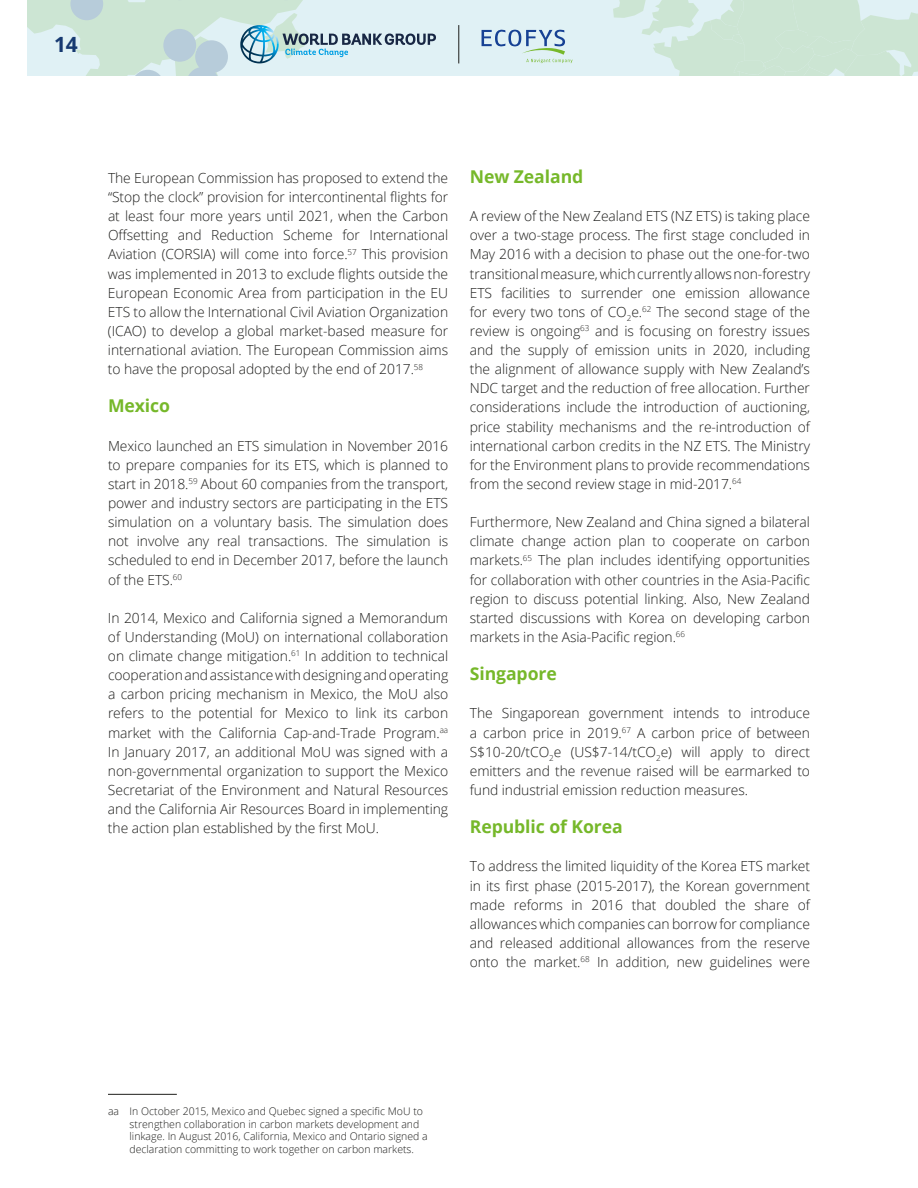
<style>
.page{position:relative;width:918px;height:1188px;background:#fff}
.page>*{position:absolute;margin:0;border:0;box-sizing:border-box;transform-origin:0 0}
.t1{font:700 21px "Open Sans";color:#163971}
.t2{font:700 17.7px "Open Sans";letter-spacing:-.005em;color:#76b82a}
.t3{font:300 13.8px/19px "Open Sans";letter-spacing:-.005em;color:#1d1d1b;text-align:justify}
.t4{font:300 10.5px/12.6px "Open Sans";color:#1d1d1b}
</style>
<div class="page">
<div style="left:27px;top:0;width:891px;height:76px;background:#e0f1f5"></div>
<svg style="left:613px;top:0;width:305px;height:76px"></svg>
<hr style="left:459px;top:25px;width:1px;height:38px;background:#1d1d1b">
<svg style="left:27px;top:0;width:409px;height:76px"></svg>
<svg style="left:482px;top:30px;width:91px;height:33px"></svg>
<hr style="left:108px;top:1094px;width:69px;height:1px;background:#1d1d1b">
<h1 class="t1" style="left:54px;top:29px;width:25px">14</h1>
<p class="t3" style="left:108px;top:168px;width:342px">The European Commission has proposed to extend the “Stop the clock” provision for intercontinental flights for at least four more years until 2021, when the Carbon Offsetting and Reduction Scheme for International Aviation (CORSIA) will come into force.<sup>57</sup> This provision was implemented in 2013 to exclude flights outside the European Economic Area from participation in the EU ETS to allow the International Civil Aviation Organization (ICAO) to develop a global market-based measure for international aviation. The European Commission aims to have the proposal adopted by the end of 2017.<sup>58</sup></p>
<p class="t2" style="left:108px;top:394px;width:64px">Mexico</p>
<p class="t3" style="left:108px;top:436px;width:342px">Mexico launched an ETS simulation in November 2016 to prepare companies for its ETS, which is planned to start in 2018.<sup>59</sup> About 60 companies from the transport, power and industry sectors are participating in the ETS simulation on a voluntary basis. The simulation does not involve any real transactions. The simulation is scheduled to end in December 2017, before the launch of the ETS.<sup>60</sup></p>
<p class="t3" style="left:108px;top:608px;width:342px">In 2014, Mexico and California signed a Memorandum of Understanding (MoU) on international collaboration on climate change mitigation.<sup>61</sup> In addition to technical cooperation and assistance with designing and operating a carbon pricing mechanism in Mexico, the MoU also refers to the potential for Mexico to link its carbon market with the California Cap-and-Trade Program.<sup>aa </sup>In January 2017, an additional MoU was signed with a non-governmental organization to support the Mexico Secretariat of the Environment and Natural Resources and the California Air Resources Board in implementing the action plan established by the first MoU.</p>
<p class="t2" style="left:470px;top:164px;width:115px">New Zealand</p>
<p class="t3" style="left:470px;top:206px;width:342px">A review of the New Zealand ETS (NZ ETS) is taking place over a two-stage process. The first stage concluded in May 2016 with a decision to phase out the one-for-two transitional measure, which currently allows non-forestry ETS facilities to surrender one emission allowance for every two tons of CO<sub>2</sub>e.<sup>62</sup> The second stage of the review is ongoing<sup>63</sup> and is focusing on forestry issues and the supply of emission units in 2020, including the alignment of allowance supply with New Zealand’s NDC target and the reduction of free allocation. Further considerations include the introduction of auctioning, price stability mechanisms and the re-introduction of international carbon credits in the NZ ETS. The Ministry for the Environment plans to provide recommendations from the second review stage in mid-2017.<sup>64</sup></p>
<p class="t3" style="left:470px;top:512px;width:342px">Furthermore, New Zealand and China signed a bilateral climate change action plan to cooperate on carbon markets.<sup>65</sup> The plan includes identifying opportunities for collaboration with other countries in the Asia-Pacific region to discuss potential linking. Also, New Zealand started discussions with Korea on developing carbon markets in the Asia-Pacific region.<sup>66</sup></p>
<p class="t2" style="left:470px;top:661px;width:89px">Singapore</p>
<p class="t3" style="left:470px;top:704px;width:342px">The Singaporean government intends to introduce a carbon price in 2019.<sup>67</sup> A carbon price of between S$10-20/tCO<sub>2</sub>e (US$7-14/tCO<sub>2</sub>e) will apply to direct emitters and the revenue raised will be earmarked to fund industrial emission reduction measures.</p>
<p class="t2" style="left:470px;top:814px;width:154px">Republic of Korea</p>
<p class="t3" style="left:470px;top:856px;width:342px">To address the limited liquidity of the Korea ETS market in its first phase (2015-2017), the Korean government made reforms in 2016 that doubled the share of allowances which companies can borrow for compliance and released additional allowances from the reserve onto the market.<sup>68</sup> In addition, new guidelines were</p>
<p class="t4" style="left:130px;top:1105px;width:300px;text-indent:-22px">aa In October 2015, Mexico and Quebec signed a specific MoU to strengthen collaboration in carbon markets development and linkage. In August 2016, California, Mexico and Ontario signed a declaration committing to work together on carbon markets.</p>
</div>
